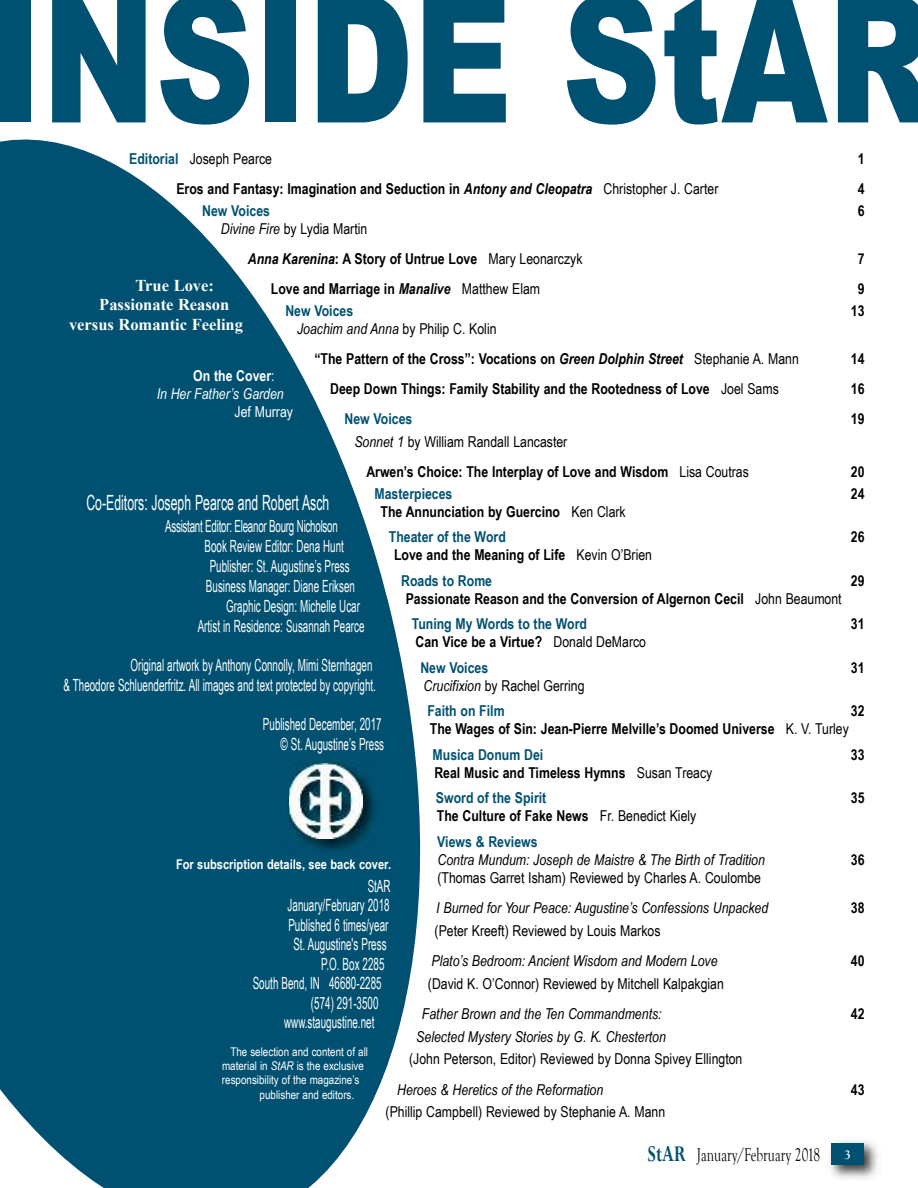
<style>
.page{position:relative;width:918px;height:1188px;background:#fff}
.page>*{position:absolute;margin:0;border:0;box-sizing:border-box;transform-origin:0 0}
.t1{font:900 177.3px "Arial";color:#005171;scale:.77 1}
.t2{font:21px "Arial Narrow";color:#fff;scale:.71 1}
.t3{font:18.9px "Goudy Old Style T";color:#000;scale:.71 1}
.t4{font:16.8px/19.8px "Arial Narrow";color:#fff;text-align:right;scale:.71 1}
.t5{font:16.8px "Arial Narrow";letter-spacing:-.025em;color:#fff;scale:.71 1}
.t6{font:700 16.5px "Times New Roman";color:#fff}
.t7{font:700 15px/25.5px "Arial Narrow";color:#000}
.t8{font:15px/30.2px "Arial Narrow";color:#000}
.t9{font:italic 15px "Arial Narrow";color:#000}
.t10{font:700 15px "Arial Narrow";color:#005171}
.t11{font:italic 15px/18px "Arial Narrow";color:#fff}
.t12{font:15px "Arial Narrow";color:#fff}
.t13{font:700 13.5px "Arial Narrow";color:#fff}
.t14{font:700 13.5px "Goudy Old Style T";color:#fff}
.t15{font:12px "Arial Narrow";color:#fff}
.s1{font-weight:700;color:#005171}
.s2{font-style:italic}
.s3{font-weight:400}
.s4{font-weight:700;font-style:italic}
.s5{font-weight:700}
.s6{font-weight:700;font-style:normal}
.s7{font-style:normal}
.s8{font-weight:400;font-style:italic}
.s9{color:#005171}
.s10{font-family:"Perpetua";font-weight:700;font-size:25.2px;color:#005171}
</style>
<div class="page">
<img style="left:829px;top:1140px;width:48px;height:39px">
<div style="left:832px;top:1143px;width:32px;height:21px;background:#005171"></div>
<svg style="left:0;top:139px;width:421px;height:1049px;fill:#005171"></svg>
<img style="left:282px;top:756px;width:104px;height:105px">
<img style="left:289px;top:763px;width:74px;height:75px">
<h1 class="t1" style="left:-11px;top:-73px;width:1229px">INSIDE StAR</h1>
<p class="t8" style="left:129px;top:143px;width:144px"><span class="s1">Editorial</span> Joseph Pearce</p>
<p class="t7" style="left:858px;top:146px;width:8px">1</p>
<p class="t7" style="left:176px;top:176px;width:544px">Eros and Fantasy: Imagination and Seduction in <span class="s2">Antony and Cleopatra</span> <span class="s3">Christopher J. Carter</span></p>
<p class="t7" style="left:858px;top:176px;width:8px">4</p>
<p class="t10" style="left:202px;top:202px;width:69px">New Voices</p>
<p class="t7" style="left:858px;top:198px;width:8px">6</p>
<p class="t8" style="left:248px;top:213px;width:336px;text-indent:-27px"><span class="s2">Divine Fire</span> by Lydia Martin<br><span class="s4">Anna Karenina</span><span class="s5">: A Story of Untrue Love</span> Mary Leonarczyk</p>
<p class="t7" style="left:858px;top:246px;width:8px">7</p>
<p class="t6" style="left:136px;top:276px;width:80px">True Love:</p>
<p class="t6" style="left:99px;top:296px;width:132px">Passionate Reason</p>
<p class="t6" style="left:69px;top:316px;width:176px">versus Romantic Feeling</p>
<p class="t11" style="left:157px;top:367px;width:129px;text-indent:37px"><span class="s6">On the Cover</span><span class="s7">:<br></span>In Her Father’s Garden</p>
<p class="t12" style="left:235px;top:403px;width:60px">Jef Murray</p>
<p class="t7" style="left:271px;top:276px;width:271px">Love and Marriage in <span class="s2">Manalive</span> <span class="s3">Matthew Elam</span></p>
<p class="t7" style="left:858px;top:276px;width:8px">9</p>
<p class="t10" style="left:285px;top:302px;width:69px">New Voices</p>
<p class="t7" style="left:851px;top:298px;width:15px">13</p>
<p class="t7" style="left:314px;top:313px;width:486px;line-height:30.2px;text-indent:-17px"><span class="s8">Joachim and Anna</span> <span class="s3">by Philip C. Kolin<br></span>“The Pattern of the Cross”: Vocations on <span class="s2">Green Dolphin Street</span> <span class="s3">Stephanie A. Mann</span></p>
<p class="t7" style="left:851px;top:346px;width:15px">14</p>
<p class="t7" style="left:330px;top:376px;width:450px">Deep Down Things: Family Stability and the Rootedness of Love <span class="s3">Joel Sams</span></p>
<p class="t7" style="left:851px;top:376px;width:15px">16</p>
<p class="t10" style="left:345px;top:410px;width:69px">New Voices</p>
<p class="t7" style="left:851px;top:406px;width:15px">19</p>
<p class="t7" style="left:366px;top:427px;width:384px;line-height:30.2px;text-indent:-12px"><span class="s8">Sonnet 1</span> <span class="s3">by William Randall Lancaster<br></span>Arwen’s Choice: The Interplay of Love and Wisdom <span class="s3">Lisa Coutras</span></p>
<p class="t7" style="left:851px;top:459px;width:15px">20</p>
<p class="t10" style="left:375px;top:485px;width:79px">Masterpieces</p>
<p class="t7" style="left:851px;top:481px;width:15px">24</p>
<p class="t7" style="left:389px;top:499px;width:238px;text-indent:-8px">The Annunciation by Guercino <span class="s3">Ken Clark<br></span><span class="s9">Theater of the Word</span></p>
<h2 class="t2" style="left:86px;top:491px;width:344px">Co-Editors: Joseph Pearce and Robert Asch</h2>
<p class="t5" style="left:165px;top:517px;width:245px">Assistant Editor: Eleanor Bourg Nicholson</p>
<p class="t4" style="left:204px;top:536px;width:198px">Book Review Editor: Dena Hunt</p>
<p class="t4" style="left:210px;top:556px;width:199px">Publisher: St. Augustine’s Press</p>
<p class="t4" style="left:206px;top:576px;width:211px">Business Manager: Diane Eriksen</p>
<p class="t4" style="left:226px;top:596px;width:190px">Graphic Design: Michelle Ucar</p>
<p class="t4" style="left:198px;top:616px;width:236px">Artist in Residence: Susannah Pearce</p>
<p class="t4" style="left:63px;top:655px;width:442px">Original artwork by Anthony Connolly, Mimi Sternhagen<br>&amp; Theodore Schluenderfritz. All images and text protected by copyright.</p>
<p class="t4" style="left:263px;top:714px;width:172px">Published December, 2017 © St. Augustine’s Press</p>
<p class="t7" style="left:851px;top:524px;width:15px">26</p>
<p class="t7" style="left:401px;top:542px;width:252px;text-indent:-7px">Love and the Meaning of Life <span class="s3">Kevin O’Brien<br></span><span class="s9">Roads to Rome</span></p>
<p class="t7" style="left:851px;top:568px;width:15px">29</p>
<p class="t7" style="left:412px;top:586px;width:432px;text-indent:-6px">Passionate Reason and the Conversion of Algernon Cecil <span class="s3">John Beaumont<br></span><span class="s9">Tuning My Words to the Word</span></p>
<p class="t7" style="left:851px;top:611px;width:15px">31</p>
<p class="t7" style="left:420px;top:629px;width:227px;text-indent:-5px">Can Vice be a Virtue? <span class="s3">Donald DeMarco<br></span><span class="s9">New Voices</span></p>
<p class="t7" style="left:851px;top:655px;width:15px">31</p>
<p class="t8" style="left:424px;top:673px;width:162px;line-height:25.5px"><span class="s2">Crucifixion</span> by Rachel Gerring<br><span class="s1">Faith on Film</span></p>
<p class="t7" style="left:851px;top:698px;width:15px">32</p>
<p class="t7" style="left:430px;top:716px;width:421px">The Wages of Sin: Jean-Pierre Melville’s Doomed Universe <span class="s3">K. V. Turley<br></span><span class="s9">Musica Donum Dei</span></p>
<p class="t7" style="left:851px;top:741px;width:15px">33</p>
<p class="t7" style="left:434px;top:759px;width:280px">Real Music and Timeless Hymns <span class="s3">Susan Treacy<br></span><span class="s9">Sword of the Spirit</span></p>
<p class="t7" style="left:851px;top:785px;width:15px">35</p>
<p class="t7" style="left:437px;top:803px;width:261px">The Culture of Fake News <span class="s3">Fr. Benedict Kiely<br></span><span class="s9">Views &amp; Reviews</span></p>
<p class="t9" style="left:438px;top:851px;width:329px">Contra Mundum: Joseph de Maistre &amp; The Birth of Tradition</p>
<p class="t7" style="left:851px;top:846px;width:15px">36</p>
<p class="t8" style="left:437px;top:862px;width:325px">(Thomas Garret Isham) Reviewed by Charles A. Coulombe</p>
<p class="t9" style="left:436px;top:899px;width:333px">I Burned for Your Peace: Augustine’s Confessions Unpacked</p>
<p class="t7" style="left:851px;top:895px;width:15px">38</p>
<p class="t8" style="left:435px;top:915px;width:227px">(Peter Kreeft) Reviewed by Louis Markos</p>
<p class="t9" style="left:432px;top:952px;width:288px">Plato’s Bedroom: Ancient Wisdom and Modern Love</p>
<p class="t7" style="left:851px;top:948px;width:15px">40</p>
<p class="t8" style="left:428px;top:968px;width:298px">(David K. O’Connor) Reviewed by Mitchell Kalpakgian</p>
<p class="t9" style="left:422px;top:1005px;width:241px">Father Brown and the Ten Commandments:</p>
<p class="t7" style="left:851px;top:1001px;width:15px">42</p>
<p class="t9" style="left:416px;top:1027px;width:251px">Selected Mystery Stories by G. K. Chesterton</p>
<p class="t8" style="left:409px;top:1044px;width:335px">(John Peterson, Editor) Reviewed by Donna Spivey Ellington</p>
<p class="t9" style="left:397px;top:1080px;width:208px">Heroes &amp; Heretics of the Reformation</p>
<p class="t7" style="left:851px;top:1076px;width:15px">43</p>
<p class="t8" style="left:386px;top:1097px;width:281px">(Phillip Campbell) Reviewed by Stephanie A. Mann</p>
<p class="t13" style="left:176px;top:856px;width:217px">For subscription details, see back cover.</p>
<p class="t4" style="left:368px;top:876px;width:34px">StAR</p>
<p class="t4" style="left:288px;top:895px;width:145px">January/February 2018</p>
<p class="t4" style="left:288px;top:915px;width:142px">Published 6 times/year</p>
<p class="t4" style="left:293px;top:934px;width:133px">St. Augustine's Press</p>
<p class="t4" style="left:321px;top:954px;width:91px">P.O. Box 2285</p>
<p class="t4" style="left:253px;top:973px;width:183px">South Bend, IN 46680-2285</p>
<p class="t4" style="left:311px;top:993px;width:97px">(574) 291-3500</p>
<p class="t4" style="left:284px;top:1012px;width:129px">www.staugustine.net</p>
<p class="t15" style="left:230px;top:1044px;width:139px">The selection and content of all</p>
<p class="t15" style="left:222px;top:1059px;width:143px">material in <span class="s2">StAR</span> is the exclusive</p>
<p class="t15" style="left:222px;top:1073px;width:139px">responsibility of the magazine’s</p>
<p class="t15" style="left:260px;top:1088px;width:96px">publisher and editors.</p>
<p class="t3" style="left:648px;top:1145px;width:245px"><span class="s10">StAR</span> January/February 2018</p>
<p class="t14" style="left:844px;top:1147px;width:8px">3</p>
</div>
